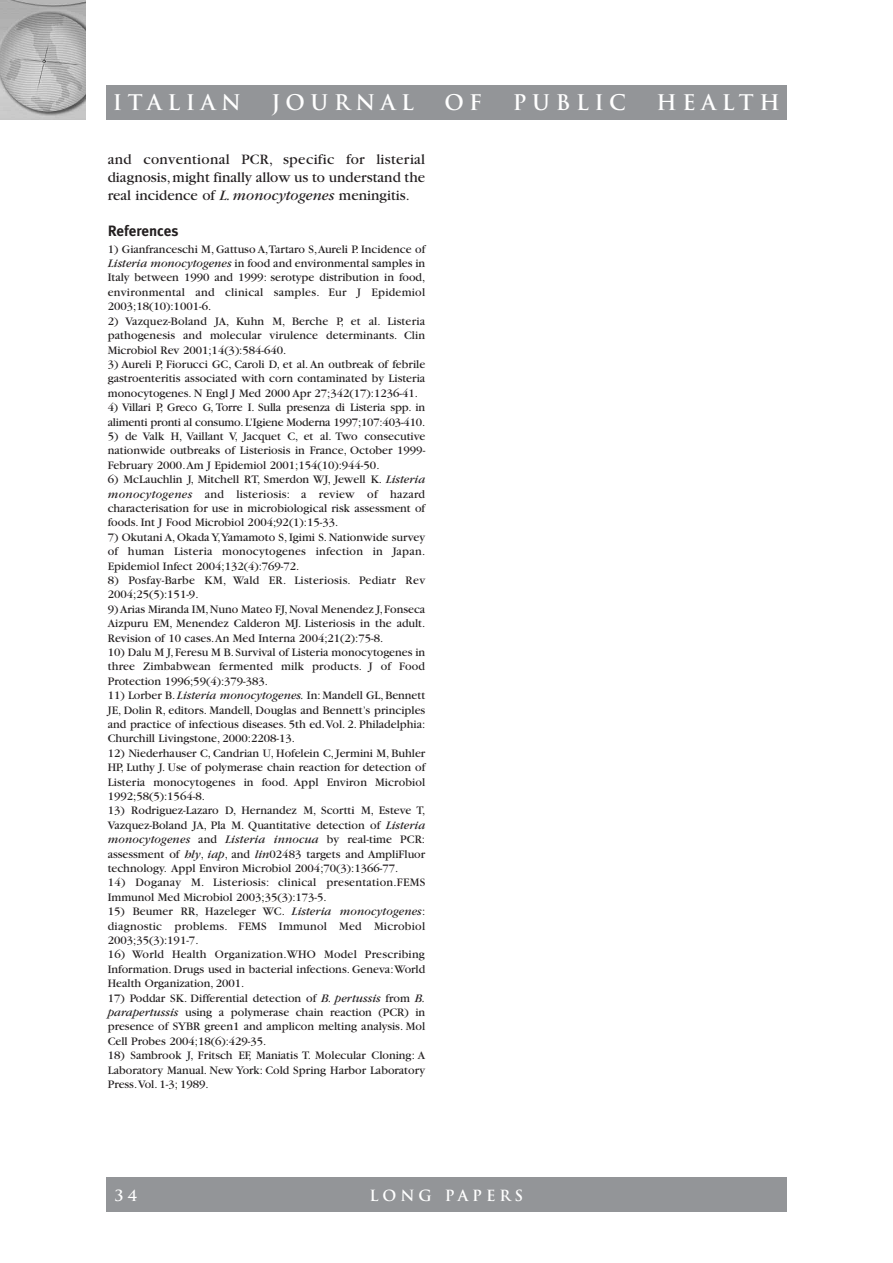
<style>
.page{position:relative;width:893px;height:1263px;background:#fff}
.page>*{position:absolute;margin:0;border:0;box-sizing:border-box;transform-origin:0 0}
.t1{font:700 21px "Trajan";letter-spacing:.265em;color:#fff}
.t2{font:15px/18px "Garamond";color:#231f20;text-align:justify}
.t3{font:700 15px "Trajan";letter-spacing:.26em;color:#fff}
.t4{font:700 15px "Meta Plus";color:#231f20}
.t5{font:12px/14.4px "Garamond";color:#231f20;text-align:justify}
.t6{font:12px/14.4px "Garamond";letter-spacing:.02em;color:#231f20}
.s1{font-style:italic}
</style>
<div class="page">
<div style="left:106px;top:85px;width:681px;height:34px;background:#939598"></div>
<img style="left:0;top:0;width:85px;height:119px">
<div style="left:106px;top:1178px;width:681px;height:34px;background:#939598"></div>
<h1 class="t1" style="left:113px;top:90px;width:130px">ITALIAN</h1>
<h1 class="t1" style="left:271px;top:90px;width:144px">JOURNAL</h1>
<h1 class="t1" style="left:444px;top:90px;width:39px">O F</h1>
<h1 class="t1" style="left:513px;top:90px;width:115px">PUBLIC</h1>
<h1 class="t1" style="left:657px;top:90px;width:125px">HEALTH</h1>
<p class="t2" style="left:108px;top:151px;width:319px">and conventional PCR, specific for listerial diagnosis,might finally allow us to understand the real incidence of <span class="s1">L. monocytogenes</span> meningitis.</p>
<p class="t4" style="left:108px;top:222px;width:72px">References</p>
<p class="t5" style="left:108px;top:243px;width:319px">1) Gianfranceschi M, Gattuso A,Tartaro S,Aureli P. Incidence of <span class="s1">Listeria monocytogenes</span> in food and environmental samples in Italy between 1990 and 1999: serotype distribution in food, environmental and clinical samples. Eur J Epidemiol 2003;18(10):1001-6.</p>
<p class="t5" style="left:108px;top:315px;width:319px">2) Vazquez-Boland JA, Kuhn M, Berche P, et al. Listeria pathogenesis and molecular virulence determinants. Clin Microbiol Rev 2001;14(3):584-640.</p>
<p class="t5" style="left:108px;top:358px;width:319px">3) Aureli P, Fiorucci GC, Caroli D, et al.An outbreak of febrile gastroenteritis associated with corn contaminated by Listeria monocytogenes. N Engl J Med 2000 Apr 27;342(17):1236-41.</p>
<p class="t5" style="left:108px;top:401px;width:319px">4) Villari P, Greco G, Torre I. Sulla presenza di Listeria spp. in alimenti pronti al consumo.L’Igiene Moderna 1997;107:403-410.</p>
<p class="t5" style="left:108px;top:430px;width:319px">5) de Valk H, Vaillant V, Jacquet C, et al. Two consecutive nationwide outbreaks of Listeriosis in France, October 1999- February 2000.Am J Epidemiol 2001;154(10):944-50.</p>
<p class="t5" style="left:108px;top:473px;width:319px">6) McLauchlin J, Mitchell RT, Smerdon WJ, Jewell K. <span class="s1">Listeria monocytogenes</span> and listeriosis: a review of hazard characterisation for use in microbiological risk assessment of foods. Int J Food Microbiol 2004;92(1):15-33.</p>
<p class="t5" style="left:108px;top:531px;width:319px">7) Okutani A, Okada Y,Yamamoto S, Igimi S. Nationwide survey of human Listeria monocytogenes infection in Japan.<br>Epidemiol Infect 2004;132(4):769-72.</p>
<p class="t6" style="left:108px;top:574px;width:319px">8) Posfay-Barbe KM, Wald ER. Listeriosis. Pediatr Rev<br>2004;25(5):151-9.</p>
<p class="t5" style="left:108px;top:603px;width:319px">9) Arias Miranda IM,Nuno Mateo FJ,Noval Menendez J,Fonseca Aizpuru EM, Menendez Calderon MJ. Listeriosis in the adult.<br>Revision of 10 cases.An Med Interna 2004;21(2):75-8.</p>
<p class="t5" style="left:108px;top:646px;width:319px">10) Dalu M J, Feresu M B. Survival of Listeria monocytogenes in three Zimbabwean fermented milk products. J of Food Protection 1996;59(4):379-383.</p>
<p class="t5" style="left:108px;top:689px;width:319px">11) Lorber B. <span class="s1">Listeria monocytogenes.</span> In: Mandell GL, Bennett JE, Dolin R, editors. Mandell, Douglas and Bennett’s principles and practice of infectious diseases. 5th ed.Vol. 2. Philadelphia:<br>Churchill Livingstone, 2000:2208-13.</p>
<p class="t5" style="left:108px;top:747px;width:319px">12) Niederhauser C, Candrian U, Hofelein C, Jermini M, Buhler HP, Luthy J. Use of polymerase chain reaction for detection of Listeria monocytogenes in food. Appl Environ Microbiol 1992;58(5):1564-8.</p>
<p class="t5" style="left:108px;top:804px;width:319px">13) Rodriguez-Lazaro D, Hernandez M, Scortti M, Esteve T, Vazquez-Boland JA, Pla M. Quantitative detection of <span class="s1">Listeria monocytogenes</span> and <span class="s1">Listeria innocua</span> by real-time PCR: assessment of <span class="s1">hly</span>, <span class="s1">iap</span>, and <span class="s1">lin</span>02483 targets and AmpliFluor technology. Appl Environ Microbiol 2004;70(3):1366-77.</p>
<p class="t6" style="left:108px;top:876px;width:319px">14) Doganay M. Listeriosis: clinical presentation.FEMS<br>Immunol Med Microbiol 2003;35(3):173-5.</p>
<p class="t5" style="left:108px;top:905px;width:319px">15) Beumer RR, Hazeleger WC. <span class="s1">Listeria monocytogenes</span>: diagnostic problems. FEMS Immunol Med Microbiol 2003;35(3):191-7.</p>
<p class="t5" style="left:108px;top:948px;width:319px">16) World Health Organization.WHO Model Prescribing Information. Drugs used in bacterial infections. Geneva:World Health Organization, 2001.</p>
<p class="t5" style="left:108px;top:992px;width:319px">17) Poddar SK. Differential detection of <span class="s1">B. pertussis</span> from <span class="s1">B. parapertussis</span> using a polymerase chain reaction (PCR) in presence of SYBR green1 and amplicon melting analysis. Mol Cell Probes 2004;18(6):429-35.</p>
<p class="t5" style="left:108px;top:1049px;width:319px">18) Sambrook J, Fritsch EF, Maniatis T. Molecular Cloning: A Laboratory Manual. New York: Cold Spring Harbor Laboratory Press.Vol. 1-3; 1989.</p>
<p class="t3" style="left:115px;top:1186px;width:24px">3 4</p>
<p class="t3" style="left:370px;top:1186px;width:155px">LONG PAPERS</p>
</div>
